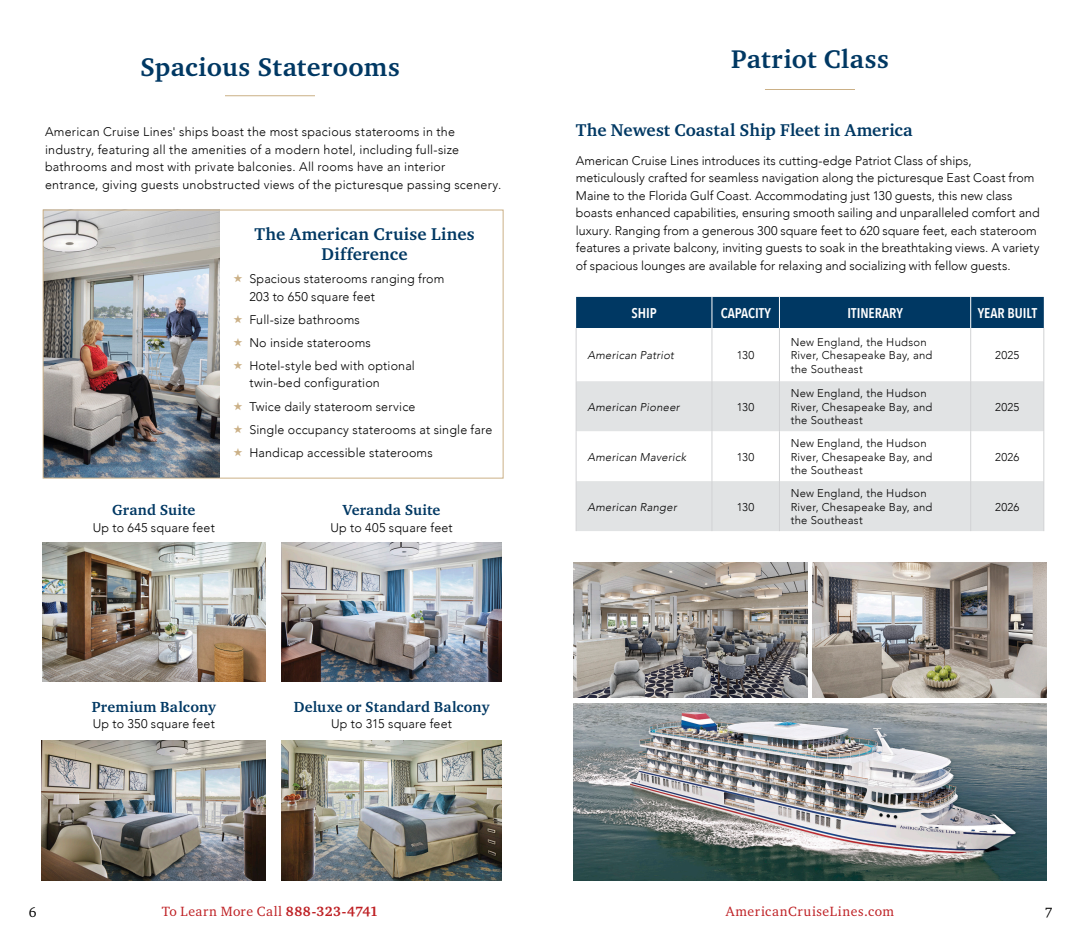
<style>
.page{position:relative;width:1080px;height:945px;background:#fff}
.page>*{position:absolute;margin:0;border:0;box-sizing:border-box;transform-origin:0 0}
.t1{font:700 26.25px "Charter ITC Pro";letter-spacing:.015em;color:#003863}
.Subtitle_Copy_0218{font:700 17.5px/20px "Charter ITC Pro";letter-spacing:.015em;color:#003863;text-align:center}
.Subtitle_Copy_0218-2{font:700 15px "Charter ITC Pro";letter-spacing:.01em;color:#003863}
.t2{font:600 14.12px "Avenir Next Condensed";color:#fff}
.t3{font:13.75px "Charter ITC Pro";letter-spacing:.045em;color:#be1f23}
.t4{font:13.75px "Charter ITC Pro";color:#000}
.Subtitle_Copy_0218-3{font:300 12.5px/17.5px "Avenir";color:#000}
.Body_Copy_0218{font:300 12.5px/17.5px "Avenir";letter-spacing:.02em;color:#000}
.Schedule_Pages_Table{font:300 11.25px/13.5px "Avenir";letter-spacing:.025em;color:#000}
.Schedule_Pages_Table-2{font:italic 300 11.25px "Avenir";letter-spacing:.025em;color:#000}
.s1{font-weight:700}
</style>
<div class="page">
<img style="left:45px;top:212px;width:174px;height:264px">
<img style="left:42px;top:543px;width:224px;height:139px">
<img style="left:282px;top:542px;width:219px;height:140px">
<img style="left:42px;top:741px;width:224px;height:140px">
<img style="left:282px;top:741px;width:219px;height:140px">
<hr style="left:225px;top:95px;width:90px;height:1px;background:#cbb086">
<div style="left:43px;top:210px;width:460px;height:268px;border:1px solid #cbb086"></div>
<div style="left:576px;top:297px;width:468px;height:31px;background:#003863"></div>
<svg style="left:577px;top:381px;width:467px;height:150px;fill:#e1e3e4"></svg>
<hr style="left:712px;top:297px;width:1px;height:31px;background:#fff">
<hr style="left:779px;top:297px;width:1px;height:31px;background:#fff">
<hr style="left:970px;top:297px;width:1px;height:31px;background:#fff">
<hr style="left:576px;top:328px;width:1px;height:53px;background:#d1d2d4">
<hr style="left:712px;top:328px;width:1px;height:53px;background:#d1d2d4">
<hr style="left:779px;top:328px;width:1px;height:53px;background:#d1d2d4">
<hr style="left:970px;top:328px;width:1px;height:53px;background:#d1d2d4">
<hr style="left:1044px;top:328px;width:1px;height:53px;background:#d1d2d4">
<hr style="left:576px;top:381px;width:1px;height:50px;background:#d1d2d4">
<hr style="left:712px;top:381px;width:1px;height:50px;background:#d1d2d4">
<hr style="left:779px;top:381px;width:1px;height:50px;background:#d1d2d4">
<hr style="left:970px;top:381px;width:1px;height:50px;background:#d1d2d4">
<hr style="left:1044px;top:381px;width:1px;height:50px;background:#d1d2d4">
<hr style="left:576px;top:431px;width:1px;height:50px;background:#d1d2d4">
<hr style="left:712px;top:431px;width:1px;height:50px;background:#d1d2d4">
<hr style="left:779px;top:431px;width:1px;height:50px;background:#d1d2d4">
<hr style="left:970px;top:431px;width:1px;height:50px;background:#d1d2d4">
<hr style="left:1044px;top:431px;width:1px;height:50px;background:#d1d2d4">
<hr style="left:576px;top:481px;width:1px;height:50px;background:#d1d2d4">
<hr style="left:712px;top:481px;width:1px;height:50px;background:#d1d2d4">
<hr style="left:779px;top:481px;width:1px;height:50px;background:#d1d2d4">
<hr style="left:970px;top:481px;width:1px;height:50px;background:#d1d2d4">
<hr style="left:1044px;top:481px;width:1px;height:50px;background:#d1d2d4">
<hr style="left:765px;top:89px;width:90px;height:1px;background:#cbb086">
<img style="left:574px;top:563px;width:234px;height:135px">
<img style="left:812px;top:563px;width:234px;height:135px">
<img style="left:574px;top:703px;width:472px;height:178px">
<p class="t1" style="left:140px;top:50px;width:261px">Spacious Staterooms</p>
<p class="Body_Copy_0218" style="left:45px;top:123px;width:458px">American Cruise Lines' ships boast the most spacious staterooms in the industry, featuring all the amenities of a modern hotel, including full-size bathrooms and most with private balconies. All rooms have an interior entrance, giving guests unobstructed views of the picturesque passing scenery.</p>
<p class="Subtitle_Copy_0218" style="left:254px;top:224px;width:222px">The American Cruise Lines<br>Difference</p>
<p class="Subtitle_Copy_0218-3" style="left:249px;top:270px;width:197px">Spacious staterooms ranging from<br>203 to 650 square feet</p>
<p class="Subtitle_Copy_0218-3" style="left:249px;top:311px;width:112px">Full-size bathrooms</p>
<p class="Subtitle_Copy_0218-3" style="left:249px;top:334px;width:123px">No inside staterooms</p>
<p class="Subtitle_Copy_0218-3" style="left:249px;top:357px;width:167px">Hotel-style bed with optional twin-bed configuration</p>
<p class="Subtitle_Copy_0218-3" style="left:249px;top:397px;width:168px">Twice daily stateroom service</p>
<p class="Subtitle_Copy_0218-3" style="left:249px;top:421px;width:245px">Single occupancy staterooms at single fare</p>
<p class="Subtitle_Copy_0218-3" style="left:249px;top:444px;width:185px">Handicap accessible staterooms</p>
<p class="Subtitle_Copy_0218-2" style="left:112px;top:501px;width:85px">Grand Suite</p>
<p class="Body_Copy_0218" style="left:93px;top:519px;width:124px">Up to 645 square feet</p>
<p class="Subtitle_Copy_0218-2" style="left:92px;top:698px;width:126px">Premium Balcony</p>
<p class="Body_Copy_0218" style="left:93px;top:715px;width:124px">Up to 350 square feet</p>
<p class="Subtitle_Copy_0218-2" style="left:343px;top:501px;width:99px">Veranda Suite</p>
<p class="Subtitle_Copy_0218-3" style="left:330px;top:519px;width:124px">Up to 405 square feet</p>
<p class="Subtitle_Copy_0218-2" style="left:294px;top:698px;width:197px">Deluxe or Standard Balcony</p>
<p class="Body_Copy_0218" style="left:331px;top:715px;width:122px">Up to 315 square feet</p>
<p class="t1" style="left:731px;top:43px;width:159px">Patriot Class</p>
<p class="Subtitle_Copy_0218" style="left:576px;top:120px;width:338px">The Newest Coastal Ship Fleet in America</p>
<p class="Subtitle_Copy_0218-3" style="left:576px;top:152px;width:465px">American Cruise Lines introduces its cutting-edge Patriot Class of ships, meticulously crafted for seamless navigation along the picturesque East Coast from Maine to the Florida Gulf Coast. Accommodating just 130 guests, this new class boasts enhanced capabilities, ensuring smooth sailing and unparalleled comfort and luxury. Ranging from a generous 300 square feet to 620 square feet, each stateroom features a private balcony, inviting guests to soak in the breathtaking views. A variety of spacious lounges are available for relaxing and socializing with fellow guests.</p>
<p class="t2" style="left:631px;top:301px;width:27px">SHIP</p>
<p class="t2" style="left:721px;top:301px;width:51px">CAPACITY</p>
<p class="t2" style="left:848px;top:301px;width:57px">ITINERARY</p>
<p class="t2" style="left:978px;top:301px;width:61px">YEAR BUILT</p>
<p class="Schedule_Pages_Table-2" style="left:587px;top:348px;width:88px">American Patriot</p>
<p class="Schedule_Pages_Table" style="left:737px;top:348px;width:19px">130</p>
<p class="Schedule_Pages_Table" style="left:791px;top:335px;width:143px">New England, the Hudson<br>River, Chesapeake Bay, and the Southeast</p>
<p class="Schedule_Pages_Table" style="left:995px;top:348px;width:26px">2025</p>
<p class="Schedule_Pages_Table-2" style="left:587px;top:400px;width:94px">American Pioneer</p>
<p class="Schedule_Pages_Table" style="left:737px;top:400px;width:19px">130</p>
<p class="Schedule_Pages_Table" style="left:791px;top:386px;width:143px">New England, the Hudson<br>River, Chesapeake Bay, and the Southeast</p>
<p class="Schedule_Pages_Table" style="left:995px;top:400px;width:26px">2025</p>
<p class="Schedule_Pages_Table-2" style="left:587px;top:450px;width:100px">American Maverick</p>
<p class="Schedule_Pages_Table" style="left:737px;top:450px;width:19px">130</p>
<p class="Schedule_Pages_Table" style="left:791px;top:436px;width:143px">New England, the Hudson<br>River, Chesapeake Bay, and the Southeast</p>
<p class="Schedule_Pages_Table" style="left:995px;top:450px;width:26px">2026</p>
<p class="Schedule_Pages_Table-2" style="left:587px;top:500px;width:91px">American Ranger</p>
<p class="Schedule_Pages_Table" style="left:737px;top:500px;width:19px">130</p>
<p class="Schedule_Pages_Table" style="left:791px;top:486px;width:143px">New England, the Hudson<br>River, Chesapeake Bay, and the Southeast</p>
<p class="Schedule_Pages_Table" style="left:995px;top:500px;width:26px">2026</p>
<p class="t3" style="left:162px;top:903px;width:218px">To Learn More Call <span class="s1">888-323-4741</span></p>
<p class="t3" style="left:726px;top:903px;width:170px">AmericanCruiseLines.com</p>
<p class="t4" style="left:29px;top:904px;width:9px">6</p>
<p class="t4" style="left:1045px;top:904px;width:9px">7</p>
</div>
